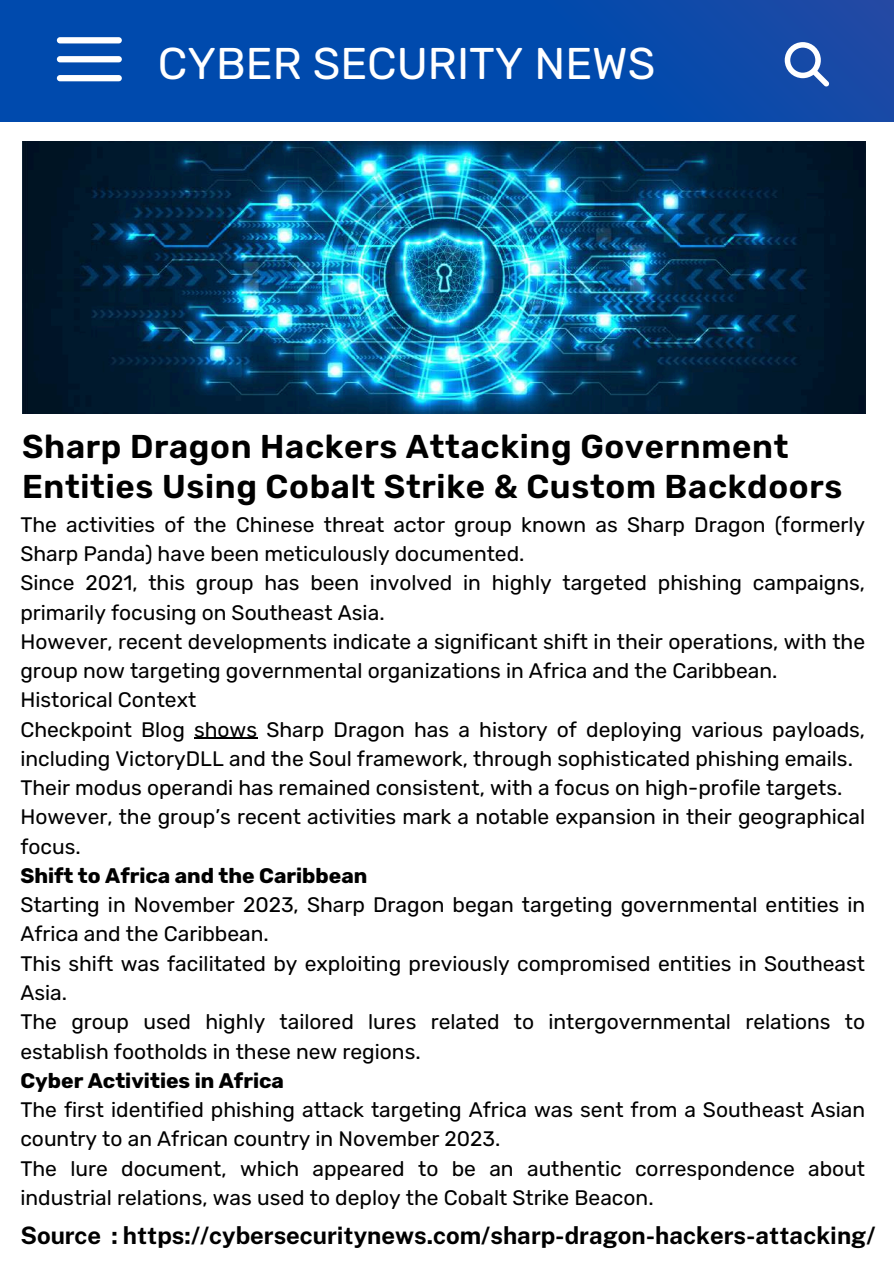
<style>
.page{position:relative;width:894px;height:1264px;background:#fff}
.page>*{position:absolute;margin:0;border:0;box-sizing:border-box;transform-origin:0 0}
.t1{font:44.4px "Rubik";color:#fff}
.t2{font:600 33px/39.3px "Rubik";letter-spacing:.02em;color:#000}
.t3{font:700 24px "Public Sans";color:#000}
.t4{font:21px/29.2px "Rubik";color:#000}
.t5{font:700 21px "Rubik";color:#000}
</style>
<div class="page">
<img style="left:22px;top:142px;width:843px;height:271px">
<div style="left:0;top:0;width:893px;height:121px;background:linear-gradient(to right,#004aaf,#114aa8)"></div>
<div style="left:57px;top:37px;width:65px;height:6px;background:#fff;border-radius:3px"></div>
<div style="left:57px;top:56px;width:65px;height:6px;background:#fff;border-radius:3px"></div>
<div style="left:57px;top:75px;width:65px;height:6px;background:#fff;border-radius:3px"></div>
<svg style="left:784px;top:42px;width:45px;height:45px"></svg>
<hr style="left:194px;top:737px;width:63px;height:1px;background:#000">
<h1 class="t1" style="left:158px;top:37px;width:499px">CYBER SECURITY NEWS</h1>
<h2 class="t2" style="left:22px;top:427px;width:821px">Sharp Dragon Hackers Attacking Government<br>Entities Using Cobalt Strike &amp; Custom Backdoors</h2>
<p class="t4" style="left:20px;top:510px;width:846px">The activities of the Chinese threat actor group known as Sharp Dragon (formerly Sharp Panda) have been meticulously documented.<br>Since 2021, this group has been involved in highly targeted phishing campaigns, primarily focusing on Southeast Asia.<br>However, recent developments indicate a significant shift in their operations, with the group now targeting governmental organizations in Africa and the Caribbean.<br>Historical Context<br>Checkpoint Blog shows Sharp Dragon has a history of deploying various payloads, including VictoryDLL and the Soul framework, through sophisticated phishing emails.<br>Their modus operandi has remained consistent, with a focus on high-profile targets.<br>However, the group’s recent activities mark a notable expansion in their geographical focus.</p>
<p class="t5" style="left:20px;top:863px;width:348px">Shift to Africa and the Caribbean</p>
<p class="t4" style="left:20px;top:890px;width:846px">Starting in November 2023, Sharp Dragon began targeting governmental entities in Africa and the Caribbean.<br>This shift was facilitated by exploiting previously compromised entities in Southeast Asia.<br>The group used highly tailored lures related to intergovernmental relations to establish footholds in these new regions.</p>
<p class="t5" style="left:20px;top:1068px;width:265px">Cyber Activities in Africa</p>
<p class="t4" style="left:20px;top:1095px;width:846px">The first identified phishing attack targeting Africa was sent from a Southeast Asian country to an African country in November 2023.<br>The lure document, which appeared to be an authentic correspondence about industrial relations, was used to deploy the Cobalt Strike Beacon.</p>
<p class="t3" style="left:20px;top:1221px;width:856px">Source : https://cybersecuritynews.com/sharp-dragon-hackers-attacking/</p>
</div>
